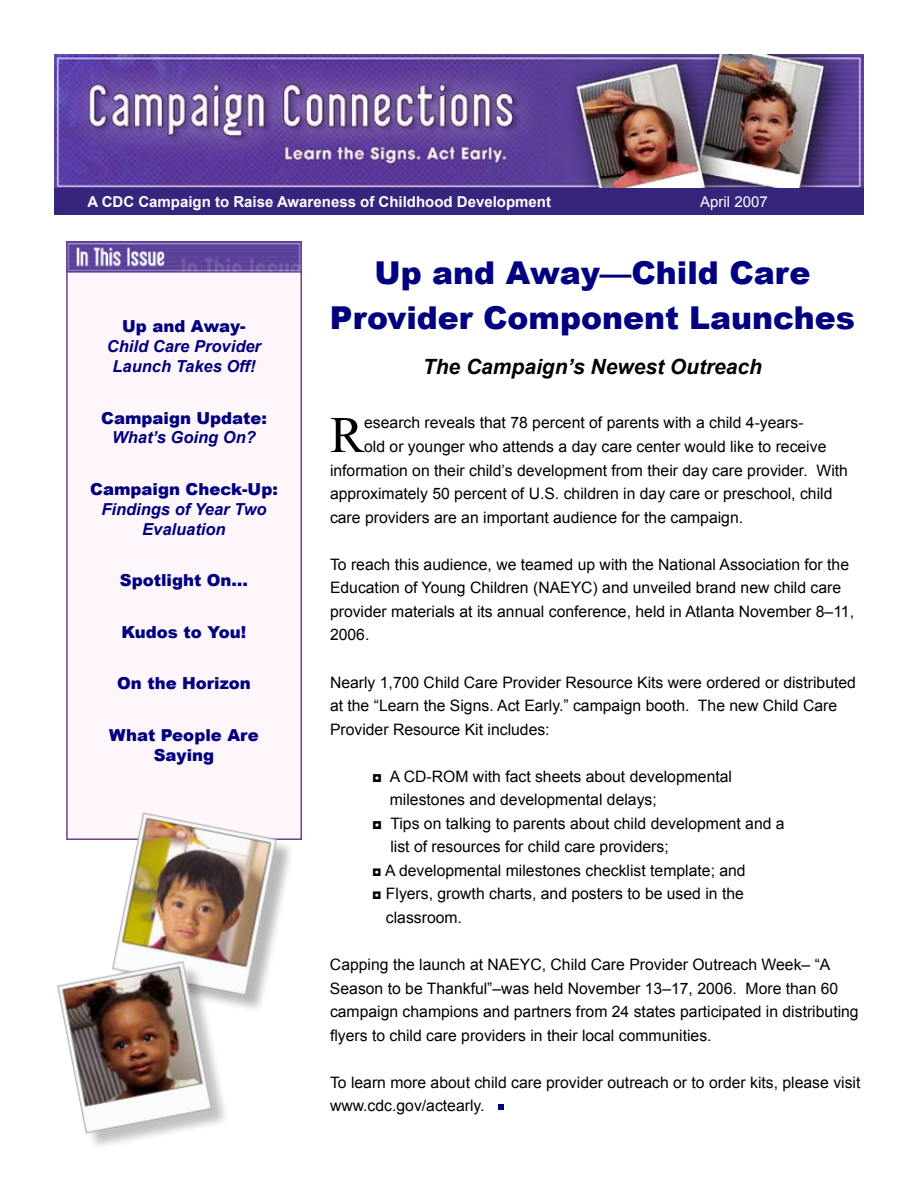
<style>
.page{position:relative;width:918px;height:1188px;background:#fff}
.page>*{position:absolute;margin:0;border:0;box-sizing:border-box;transform-origin:0 0}
.t1{font:51.3px "Times New Roman";color:#000}
.t2{font:900 31.5px/45px "Arial";color:#000080;text-align:center}
.t3{font:italic 700 21px "Arial";color:#000}
.t4{font:italic 700 16.5px/19.8px "Arial";color:#000080;text-align:center}
.t5{font:900 16.5px/19.8px "Arial";color:#000080;text-align:center}
.t6{font:15.75px/23.5px "Arial";color:#000}
.t7{font:700 15px "Arial";color:#fff}
.t8{font:15px "Arial";color:#fff}
.s1{font-weight:900;font-style:normal}
.s2{font-weight:700;font-style:italic}
.s3{font-size:16.5px}
</style>
<div class="page">
<svg style="left:498px;top:1104px;width:6px;height:6px"></svg>
<img style="left:54px;top:54px;width:810px;height:134px">
<div style="left:54px;top:188px;width:810px;height:27px;background:#36247d"></div>
<div style="left:67px;top:272px;width:234px;height:567px;background:#fef6fa"></div>
<div style="left:66px;top:271px;width:236px;height:569px;border:2px solid #6e408d"></div>
<img style="left:66px;top:242px;width:236px;height:29px">
<div style="left:114px;top:814px;width:182px;height:200px;background:#000;opacity:.28"></div>
<img style="left:109px;top:812px;width:173px;height:188px">
<div style="left:58px;top:962px;width:174px;height:191px;background:#000;opacity:.25"></div>
<img style="left:57px;top:958px;width:160px;height:180px">
<p class="t7" style="left:87px;top:192px;width:465px">A CDC Campaign to Raise Awareness of Childhood Development</p>
<p class="t8" style="left:700px;top:192px;width:69px">April 2007</p>
<p class="t4" style="left:107px;top:317px;width:156px"><span class="s1">Up and Away-<br></span>Child Care Provider<br>Launch Takes Off!</p>
<p class="t5" style="left:101px;top:407px;width:167px">Campaign Update:<br><span class="s2">What’s Going On?</span></p>
<p class="t4" style="left:90px;top:480px;width:189px"><span class="s1">Campaign Check-Up:<br></span>Findings of Year Two<br>Evaluation</p>
<p class="t5" style="left:120px;top:570px;width:130px">Spotlight On…</p>
<p class="t5" style="left:122px;top:621px;width:126px">Kudos to You!</p>
<p class="t5" style="left:117px;top:673px;width:135px">On the Horizon</p>
<p class="t5" style="left:109px;top:725px;width:151px">What People Are<br>Saying</p>
<h1 class="t2" style="left:330px;top:249px;width:527px">Up and Away—Child Care<br>Provider Component Launches</h1>
<h3 class="t3" style="left:423px;top:353px;width:341px">The Campaign’s Newest Outreach</h3>
<p class="t1" style="left:330px;top:400px;width:36px">R</p>
<p class="t6" style="left:364px;top:411px;width:440px">esearch reveals that 78 percent of parents with a child 4-years-</p>
<p class="t6" style="left:364px;top:435px;width:464px">old or younger who attends a day care center would like to receive</p>
<p class="t6" style="left:330px;top:458px;width:519px">information on their child’s development from their day care provider. With</p>
<p class="t6" style="left:330px;top:482px;width:504px">approximately 50 percent of U.S. children in day care or preschool, child</p>
<p class="t6" style="left:330px;top:506px;width:415px">care providers are an important audience for the campaign.</p>
<p class="t6" style="left:330px;top:553px;width:526px">To reach this audience, we teamed up with the National Association for the Education of Young Children (NAEYC) and unveiled brand new child care provider materials at its annual conference, held in Atlanta November 8–11, 2006.</p>
<p class="t6" style="left:330px;top:670px;width:528px">Nearly 1,700 Child Care Provider Resource Kits were ordered or distributed at the “Learn the Signs. Act Early.” campaign booth. The new Child Care<br>Provider Resource Kit includes:</p>
<p class="t6" style="left:372px;top:765px;width:362px"><span class="s3">◘</span> A CD-ROM with fact sheets about developmental</p>
<p class="t6" style="left:390px;top:788px;width:268px">milestones and developmental delays;</p>
<p class="t6" style="left:372px;top:812px;width:414px"><span class="s3">◘</span> Tips on talking to parents about child development and a</p>
<p class="t6" style="left:390px;top:835px;width:280px">list of resources for child care providers;</p>
<p class="t6" style="left:372px;top:859px;width:375px">◘ A developmental milestones checklist template; and</p>
<p class="t6" style="left:372px;top:882px;width:373px">◘ Flyers, growth charts, and posters to be used in the</p>
<p class="t6" style="left:386px;top:906px;width:78px">classroom.</p>
<p class="t6" style="left:330px;top:953px;width:530px">Capping the launch at NAEYC, Child Care Provider Outreach Week– “A<br>Season to be Thankful”–was held November 13–17, 2006. More than 60 campaign champions and partners from 24 states participated in distributing</p>
<p class="t6" style="left:330px;top:1024px;width:383px">flyers to child care providers in their local communities.</p>
<p class="t6" style="left:330px;top:1071px;width:532px">To learn more about child care provider outreach or to order kits, please visit www.cdc.gov/actearly.</p>
</div>
